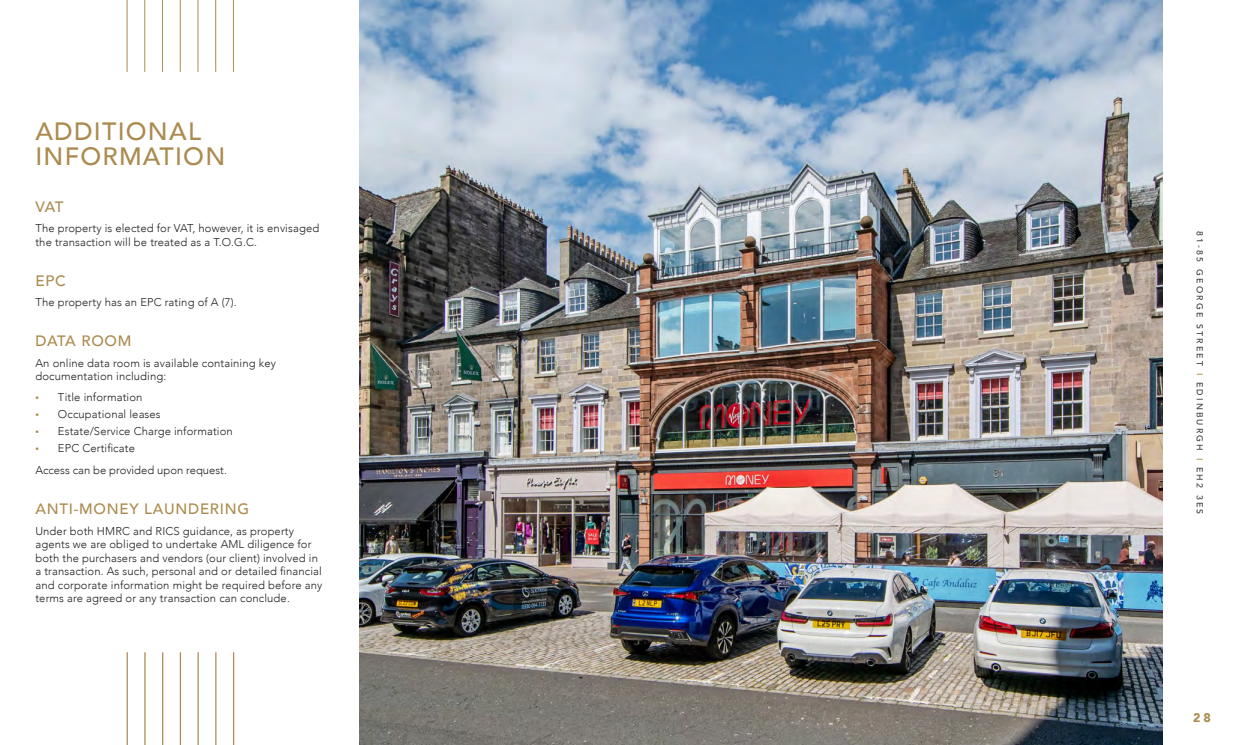
<style>
.page{position:relative;width:1241px;height:745px;background:#fff}
.page>*{position:absolute;margin:0;border:0;box-sizing:border-box;transform-origin:0 0}
.t1{font:500 25px/25px "Avenir";letter-spacing:.05em;color:#ab8b4f}
.NEW_-_Body{font:500 15px "Avenir";letter-spacing:.05em;color:#ab8b4f}
.t2{font:900 12.5px "Avenir";color:#ab8b4f}
.NEW_-_Body-2{font:300 11.25px/13.5px "Avenir";letter-spacing:.01em;color:#231f20}
.t3{font:500 8.75px "Avenir";letter-spacing:.25em;color:#393e41}
.s1{font-family:"Myriad Pro";font-weight:400;font-size:12.5px;color:#ab8b4f}
.s2{color:#ab8b4f}
</style>
<div class="page">
<img style="left:359px;top:0;width:803px;height:744px">
<hr style="left:127px;top:0;width:1px;height:72px;background:#ab8b4f">
<hr style="left:144px;top:0;width:1px;height:72px;background:#ab8b4f">
<hr style="left:162px;top:0;width:1px;height:72px;background:#ab8b4f">
<hr style="left:180px;top:0;width:1px;height:72px;background:#ab8b4f">
<hr style="left:197px;top:0;width:1px;height:72px;background:#ab8b4f">
<hr style="left:215px;top:0;width:1px;height:72px;background:#ab8b4f">
<hr style="left:233px;top:0;width:1px;height:72px;background:#ab8b4f">
<hr style="left:127px;top:651px;width:1px;height:93px;background:#ab8b4f">
<hr style="left:144px;top:651px;width:1px;height:93px;background:#ab8b4f">
<hr style="left:162px;top:651px;width:1px;height:93px;background:#ab8b4f">
<hr style="left:180px;top:651px;width:1px;height:93px;background:#ab8b4f">
<hr style="left:197px;top:651px;width:2px;height:93px;background:#ab8b4f">
<hr style="left:215px;top:651px;width:1px;height:93px;background:#ab8b4f">
<hr style="left:233px;top:651px;width:1px;height:93px;background:#ab8b4f">
<p class="t1" style="left:35px;top:118px;width:191px">ADDITIONAL<br>INFORMATION</p>
<p class="NEW_-_Body" style="left:35px;top:193px;width:30px">VAT</p>
<p class="NEW_-_Body-2" style="left:35px;top:221px;width:285px">The property is elected for VAT, however, it is envisaged the transaction will be treated as a T.O.G.C.</p>
<p class="NEW_-_Body" style="left:35px;top:267px;width:32px">EPC</p>
<p class="NEW_-_Body-2" style="left:35px;top:295px;width:203px">The property has an EPC rating of A (7).</p>
<p class="NEW_-_Body" style="left:35px;top:327px;width:97px">DATA ROOM</p>
<p class="NEW_-_Body-2" style="left:35px;top:356px;width:242px">An online data room is available containing key documentation including:</p>
<p class="NEW_-_Body-2" style="left:35px;top:390px;width:108px"><span class="s1">•</span> Title information</p>
<p class="NEW_-_Body-2" style="left:35px;top:407px;width:127px"><span class="s1">•</span> Occupational leases</p>
<p class="NEW_-_Body-2" style="left:35px;top:424px;width:199px"><span class="s1">•</span> Estate/Service Charge information</p>
<p class="NEW_-_Body-2" style="left:35px;top:441px;width:101px"><span class="s1">•</span> EPC Certificate</p>
<p class="NEW_-_Body-2" style="left:35px;top:463px;width:193px">Access can be provided upon request.</p>
<p class="NEW_-_Body" style="left:35px;top:495px;width:215px">ANTI-MONEY LAUNDERING</p>
<p class="NEW_-_Body-2" style="left:35px;top:523px;width:288px">Under both HMRC and RICS guidance, as property agents we are obliged to undertake AML diligence for both the purchasers and vendors (our client) involved in a transaction. As such, personal and or detailed financial and corporate information might be required before any terms are agreed or any transaction can conclude.</p>
<p class="t3" style="left:1207px;top:231px;width:284px;rotate:90deg">81-85 GEORGE STREET <span class="s2">I</span> EDINBURGH <span class="s2">I</span> EH2 3ES</p>
<p class="t2" style="left:1192px;top:706px;width:19px">28</p>
</div>
